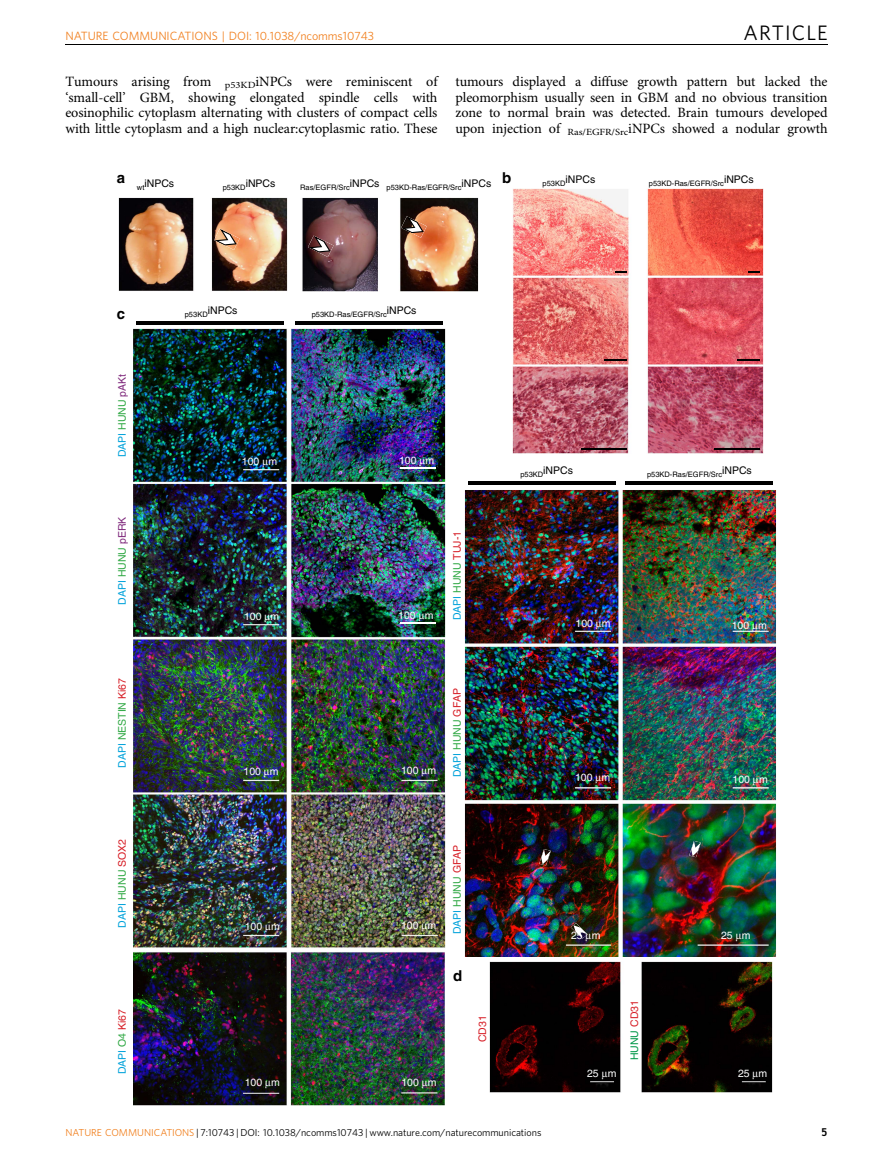
<style>
.page{position:relative;width:893px;height:1174px;background:#fff}
.page>*{position:absolute;margin:0;border:0;box-sizing:border-box;transform-origin:0 0}
.t1{font:20.85px "Adv O Tea 1 a 7398";letter-spacing:.055em;color:#000}
.t2{font:700 15px "Helvetica";color:#000}
.t3{font:14.25px/15.8px "Adv OT1 ef 757 c 0";color:#000;text-align:justify}
.t4{font:12px "Adv O Tea 1 a 7398";color:#f1801f}
.t5{font:10.8px "Adv T Tda 6 f 6 cb 8.B";color:#000}
.t6{font:10.5px "Helvetica";color:#00a2da}
.t7{font:10.5px "Helvetica";color:#fff}
.t8{font:10.5px "Helvetica";color:#d71f27}
.t9{font:10.5px "Helvetica";color:#32a946}
.t10{font:10.5px "Helvetica";color:#009748}
.t11{font:10.5px "Helvetica";color:#000}
.t12{font:10.05px "Adv O Tea 1 a 7398";color:#000}
.t13{font:7.5px "Helvetica";color:#000}
.s1{color:#32a946}
.s2{color:#7f297c}
.s3{color:#00a2da}
.s4{color:#d71f27}
.s5{color:#f1801f}
</style>
<div class="page">
<img style="left:133px;top:328px;width:312px;height:777px">
<img style="left:118px;top:197px;width:360px;height:95px">
<img style="left:512px;top:189px;width:251px;height:264px">
<img style="left:465px;top:490px;width:311px;height:467px">
<img style="left:489px;top:961px;width:283px;height:131px">
<hr style="left:137px;top:322px;width:147px;height:3px;background:#000">
<hr style="left:295px;top:322px;width:147px;height:3px;background:#000">
<hr style="left:469px;top:481px;width:147px;height:3px;background:#000">
<hr style="left:625px;top:481px;width:148px;height:3px;background:#000">
<hr style="left:400px;top:623px;width:35px;height:1px;background:#fff">
<hr style="left:400px;top:468px;width:35px;height:1px;background:#fff">
<img style="left:539px;top:849px;width:12px;height:16px">
<svg style="left:541px;top:849px;width:10px;height:15px"></svg>
<img style="left:571px;top:923px;width:17px;height:15px">
<img style="left:689px;top:841px;width:12px;height:16px">
<svg style="left:691px;top:841px;width:10px;height:15px"></svg>
<img style="left:214px;top:228px;width:26px;height:22px">
<svg style="left:214px;top:229px;width:23px;height:16px"></svg>
<img style="left:401px;top:216px;width:26px;height:22px">
<svg style="left:401px;top:216px;width:23px;height:17px"></svg>
<img style="left:308px;top:235px;width:26px;height:22px">
<svg style="left:308px;top:236px;width:23px;height:16px"></svg>
<hr style="left:581px;top:449px;width:45px;height:1px;background:#000">
<hr style="left:715px;top:449px;width:45px;height:1px;background:#000">
<hr style="left:604px;top:359px;width:22px;height:2px;background:#000">
<hr style="left:737px;top:359px;width:23px;height:2px;background:#000">
<svg style="left:615px;top:271px;width:11px;height:2px"></svg>
<svg style="left:749px;top:271px;width:11px;height:2px"></svg>
<hr style="left:65px;top:44px;width:763px;height:1px;background:#000">
<svg style="left:263px;top:460px;width:5px;height:8px"></svg>
<svg style="left:420px;top:459px;width:5px;height:8px"></svg>
<svg style="left:265px;top:614px;width:6px;height:8px"></svg>
<svg style="left:264px;top:769px;width:6px;height:8px"></svg>
<svg style="left:422px;top:768px;width:5px;height:8px"></svg>
<svg style="left:265px;top:924px;width:6px;height:8px"></svg>
<svg style="left:422px;top:924px;width:5px;height:7px"></svg>
<svg style="left:419px;top:614px;width:6px;height:8px"></svg>
<svg style="left:596px;top:621px;width:6px;height:8px"></svg>
<svg style="left:752px;top:623px;width:6px;height:8px"></svg>
<svg style="left:265px;top:1081px;width:6px;height:7px"></svg>
<svg style="left:422px;top:1080px;width:6px;height:7px"></svg>
<svg style="left:596px;top:775px;width:5px;height:8px"></svg>
<svg style="left:753px;top:777px;width:6px;height:8px"></svg>
<svg style="left:574px;top:925px;width:18px;height:16px"></svg>
<svg style="left:602px;top:1071px;width:6px;height:8px"></svg>
<svg style="left:753px;top:1071px;width:5px;height:8px"></svg>
<svg style="left:736px;top:934px;width:6px;height:7px"></svg>
<p class="t4" style="left:65px;top:32px;width:310px">NATURE COMMUNICATIONS | DOI: 10.1038/ncomms10743</p>
<h1 class="t1" style="left:744px;top:25px;width:85px">ARTICLE</h1>
<p class="t3" style="left:65px;top:75px;width:374px">Tumours arising from <sub>p53KD</sub>iNPCs were reminiscent of ‘small-cell’ GBM, showing elongated spindle cells with eosinophilic cytoplasm alternating with clusters of compact cells with little cytoplasm and a high nuclear:cytoplasmic ratio. These</p>
<p class="t3" style="left:455px;top:75px;width:374px">tumours displayed a diffuse growth pattern but lacked the pleomorphism usually seen in GBM and no obvious transition zone to normal brain was detected. Brain tumours developed upon injection of <sub>Ras/EGFR/Src</sub>iNPCs showed a nodular growth</p>
<p class="t2" style="left:117px;top:172px;width:10px">a</p>
<p class="t2" style="left:502px;top:172px;width:11px">b</p>
<p class="t13" style="left:223px;top:184px;width:54px">p53KD<sup>iNPCs</sup></p>
<p class="t13" style="left:543px;top:181px;width:54px">p53KD<sup>iNPCs</sup></p>
<p class="t13" style="left:300px;top:184px;width:81px">Ras/EGFR/Src<sup>iNPCs</sup></p>
<p class="t13" style="left:649px;top:181px;width:106px">p53KD-Ras/EGFR/Src<sup>iNPCs</sup></p>
<p class="t11" style="left:137px;top:179px;width:39px"><sub>wt</sub>iNPCs</p>
<p class="t13" style="left:386px;top:184px;width:106px">p53KD-Ras/EGFR/Src<sup>iNPCs</sup></p>
<p class="t2" style="left:117px;top:309px;width:10px">c</p>
<p class="t6" style="left:118px;top:457px;width:85px;rotate:-90deg">DAPI <span class="s1">HUNU</span> <span class="s2">pAKt</span></p>
<p class="t6" style="left:118px;top:605px;width:90px;rotate:-90deg">DAPI <span class="s1">HUNU</span> <span class="s2">pERK</span></p>
<p class="t9" style="left:118px;top:768px;width:91px;rotate:-90deg"><span class="s3">DAPI</span> NESTIN <span class="s4">Ki67</span></p>
<p class="t6" style="left:118px;top:927px;width:90px;rotate:-90deg">DAPI <span class="s1">HUNU</span> <span class="s4">SOX2</span></p>
<p class="t6" style="left:118px;top:1074px;width:67px;rotate:-90deg">DAPI <span class="s1">O4</span> <span class="s4">Ki67</span></p>
<p class="t13" style="left:185px;top:312px;width:54px">p53KD<sup>iNPCs</sup></p>
<p class="t13" style="left:312px;top:312px;width:106px">p53KD-Ras/EGFR/Src<sup>iNPCs</sup></p>
<p class="t7" style="left:242px;top:458px;width:37px">100 m</p>
<p class="t7" style="left:399px;top:457px;width:37px">100 m</p>
<p class="t7" style="left:244px;top:612px;width:37px">100 m</p>
<p class="t7" style="left:398px;top:612px;width:37px">100 m</p>
<p class="t8" style="left:453px;top:620px;width:91px;rotate:-90deg"><span class="s3">DAPI</span> <span class="s1">HUNU</span> TUJ-1</p>
<p class="t7" style="left:243px;top:767px;width:37px">100 m</p>
<p class="t7" style="left:401px;top:766px;width:37px">100 m</p>
<p class="t6" style="left:453px;top:777px;width:91px;rotate:-90deg">DAPI <span class="s1">HUNU</span> <span class="s4">GFAP</span></p>
<p class="t7" style="left:245px;top:922px;width:37px">100 m</p>
<p class="t7" style="left:401px;top:921px;width:37px">100 m</p>
<p class="t6" style="left:453px;top:934px;width:91px;rotate:-90deg">DAPI <span class="s1">HUNU</span> <span class="s4">GFAP</span></p>
<p class="t2" style="left:453px;top:970px;width:11px">d</p>
<p class="t7" style="left:245px;top:1078px;width:37px">100 m</p>
<p class="t7" style="left:401px;top:1078px;width:37px">100 m</p>
<p class="t8" style="left:479px;top:1042px;width:28px;rotate:-90deg">CD31</p>
<p class="t13" style="left:520px;top:471px;width:54px">p53KD<sup>iNPCs</sup></p>
<p class="t13" style="left:647px;top:471px;width:106px">p53KD-Ras/EGFR/Src<sup>iNPCs</sup></p>
<p class="t7" style="left:575px;top:619px;width:37px">100 m</p>
<p class="t7" style="left:732px;top:621px;width:37px">100 m</p>
<p class="t7" style="left:575px;top:773px;width:37px">100 m</p>
<p class="t7" style="left:732px;top:775px;width:37px">100 m</p>
<p class="t7" style="left:571px;top:931px;width:31px">25 m</p>
<p class="t10" style="left:631px;top:1060px;width:62px;rotate:-90deg">HUNU <span class="s4">CD31</span></p>
<p class="t7" style="left:721px;top:931px;width:31px">25 m</p>
<p class="t7" style="left:587px;top:1069px;width:31px">25 m</p>
<p class="t7" style="left:738px;top:1069px;width:31px">25 m</p>
<p class="t12" style="left:65px;top:1128px;width:478px"><span class="s5">NATURE COMMUNICATIONS</span> | 7:10743 | DOI: 10.1038/ncomms10743 | www.nature.com/naturecommunications</p>
<p class="t5" style="left:821px;top:1128px;width:8px">5</p>
</div>
